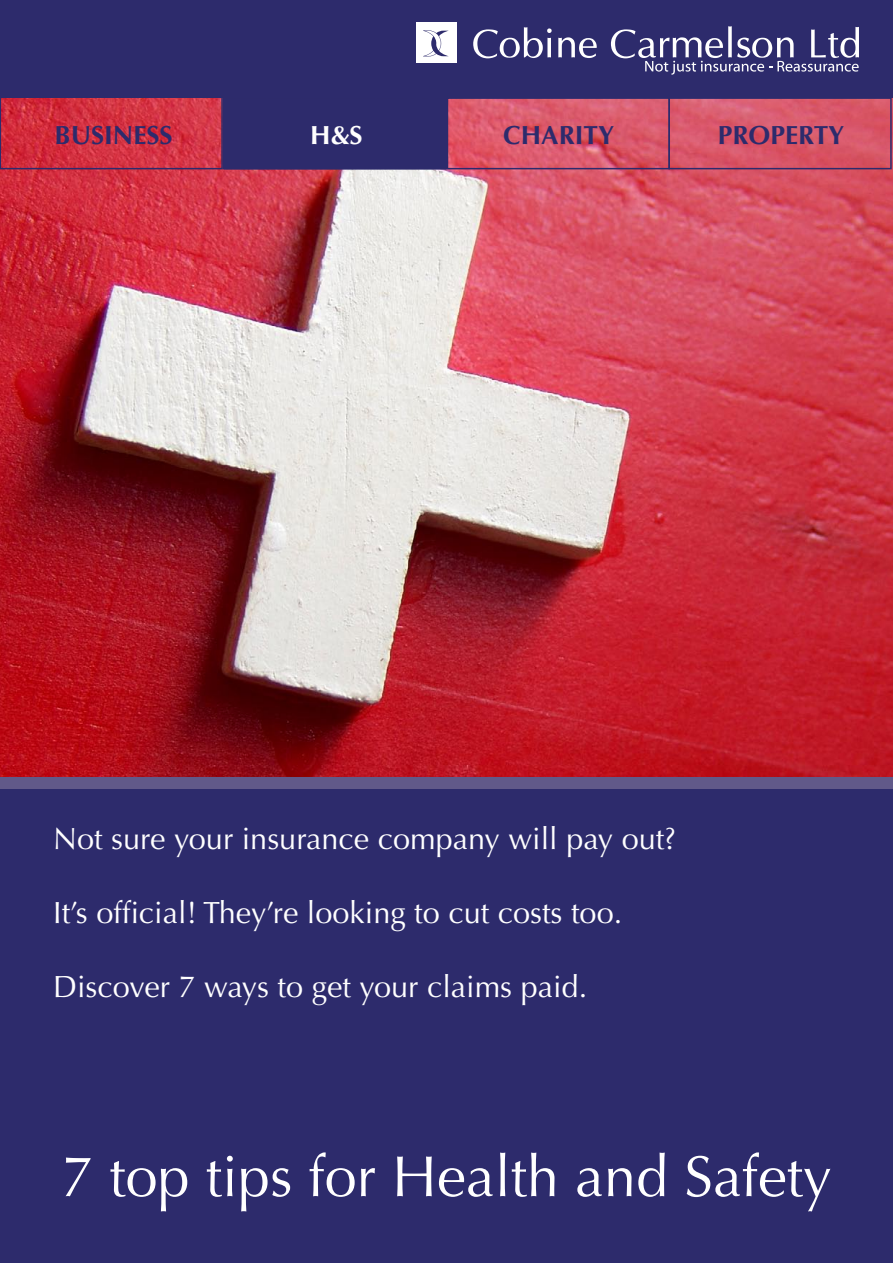
<style>
.page{position:relative;width:893px;height:1263px;background:#fff}
.page>*{position:absolute;margin:0;border:0;box-sizing:border-box;transform-origin:0 0}
.t1{font:57.75px "Optima";color:#fff}
.t2{font:30.6px "Optima";color:#fff}
.t3{font:700 26.25px "Optima";color:#2d2b6c}
.t4{font:700 26.25px "Optima";color:#fff}
</style>
<div class="page">
<div style="left:0;top:716px;width:893px;height:547px;background:#2d2b6c"></div>
<div style="left:0;top:0;width:893px;height:99px;background:#2d2b6c"></div>
<div style="left:0;top:710px;width:893px;height:78px;background:#615989"></div>
<img style="left:0;top:99px;width:893px;height:678px">
<div style="left:0;top:92px;width:223px;height:77px;border:2px solid #2d2b6c"></div>
<div style="left:224px;top:97px;width:223px;height:72px;background:#2d2b6c"></div>
<div style="left:668px;top:97px;width:224px;height:72px;border:2px solid #2d2b6c"></div>
<div style="left:447px;top:97px;width:223px;height:72px;border:2px solid #2d2b6c"></div>
<svg style="left:473px;top:27px;width:79px;height:31px"></svg>
<svg style="left:558px;top:37px;width:39px;height:21px"></svg>
<svg style="left:611px;top:26px;width:248px;height:49px"></svg>
<div style="left:416px;top:23px;width:40px;height:40px;background:#fff"></div>
<svg style="left:423px;top:30px;width:26px;height:26px"></svg>
<p class="t3" style="left:55px;top:120px;width:120px">BUSINESS</p>
<p class="t4" style="left:310px;top:120px;width:54px">H&amp;S</p>
<p class="t3" style="left:503px;top:120px;width:112px">CHARITY</p>
<p class="t3" style="left:718px;top:120px;width:128px">PROPERTY</p>
<p class="t2" style="left:53px;top:821px;width:625px">Not sure your insurance company will pay out?</p>
<p class="t2" style="left:53px;top:895px;width:571px">It’s official! They’re looking to cut costs too.</p>
<p class="t2" style="left:53px;top:968px;width:536px">Discover 7 ways to get your claims paid.</p>
<h1 class="t1" style="left:61px;top:1143px;width:772px">7 top tips for Health and Safety</h1>
</div>
